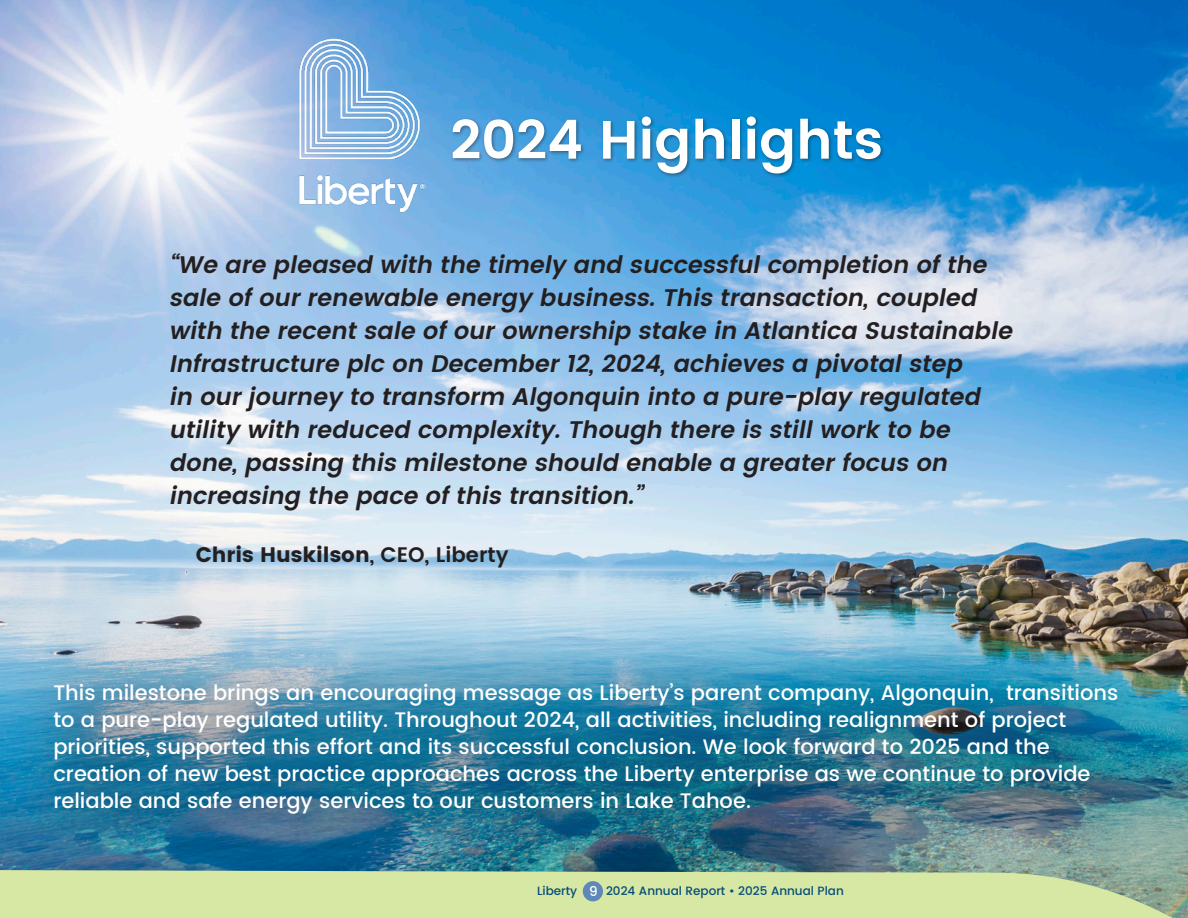
<style>
.page{position:relative;width:1188px;height:918px;background:#fff}
.page>*{position:absolute;margin:0;border:0;box-sizing:border-box;transform-origin:0 0}
.t1{font:600 54px "Poppins";color:#fff}
.t2{font:italic 600 24px/33px "Poppins";color:#231f20}
.t3{font:500 21px/27px "Poppins";color:#fff}
.t4{font:700 21px "Poppins";color:#231f20}
.t5{font:500 13.5px "Poppins";color:#fff}
.t6{font:500 12px "Poppins";color:#054c7a}
.s1{font-weight:600}
</style>
<div class="page">
<img style="left:0;top:0;width:1188px;height:870px">
<div style="left:0;top:870px;width:1188px;height:48px;background:#d7e7a4"></div>
<div style="left:583px;top:881px;width:20px;height:20px;background:#5f87b8;border-radius:50%"></div>
<div style="left:0;top:623px;width:1181px;height:251px;background:#231f20;opacity:.94"></div>
<div style="left:451px;top:114px;width:434px;height:64px;background:#231f20;opacity:.49"></div>
<img style="left:293px;top:38px;width:144px;height:174px">
<p class="t1" style="left:450px;top:99px;width:434px">2024 Highlights</p>
<p class="t2" style="left:169px;top:249px;width:851px">“We are pleased with the timely and successfulcompletion ofthe sale ofourrenewable energy business.This transaction,coupled with the recentsale ofourownership stake in Atlantica Sustainable Infrastructure plc on December12,2024,achieves a pivotalstep<br>in ourjourney to transform Algonquin into a pure-play regulated utility with reduced complexity.Though there is stillwork to be done,passing this milestone should enable a greaterfocus on increasing the pace ofthis transition.”</p>
<p class="t4" style="left:196px;top:542px;width:314px">Chris Huskilson<span class="s1">, CEO, Liberty</span></p>
<p class="t3" style="left:53px;top:680px;width:1066px">This milestone brings an encouraging message as Liberty’s parent company, Algonquin, transitions to a pure-play regulated utility. Throughout 2024, all activities, including realignment of project priorities, supported this effort and its successful conclusion. We look forward to 2025 and the creation of new best practice approaches across the Liberty enterprise as we continue to provide reliable and safe energy services to our customers in Lake Tahoe.</p>
<p class="t6" style="left:537px;top:882px;width:42px">Liberty</p>
<p class="t5" style="left:589px;top:881px;width:10px">9</p>
<p class="t6" style="left:606px;top:882px;width:239px">2024 Annual Report • 2025 Annual Plan</p>
</div>
